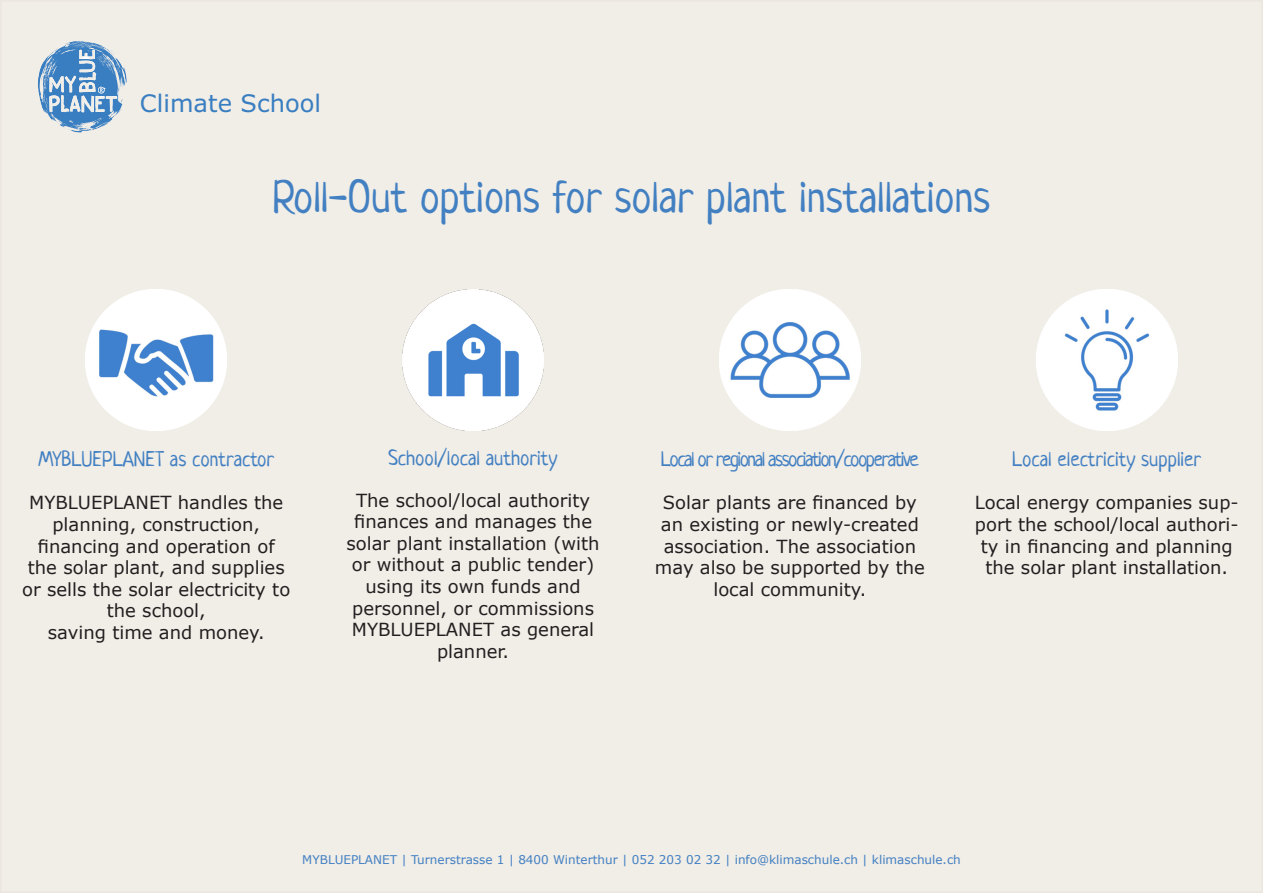
<style>
.page{position:relative;width:1263px;height:893px;background:#fff}
.page>*{position:absolute;margin:0;border:0;box-sizing:border-box;transform-origin:0 0}
.t1{font:45px "Neucha";color:#4280c2}
.t2{font:24.15px "Verdana";color:#397ec1}
.t3{font:21px "Neucha";color:#4280c2}
.t4{font:21px "Neucha";letter-spacing:-.07em;color:#4280c2}
.t5{font:18px/21.6px "Verdana";color:#231f20;text-align:center}
.t6{font:12px "Verdana";color:#4280c2}
</style>
<div class="page">
<div style="left:1px;top:1px;width:1261px;height:891px;background:#f1ede7"></div>
<svg style="left:38px;top:41px;width:39px;height:88px"></svg>
<img style="left:86px;top:289px;width:141px;height:141px">
<img style="left:402px;top:289px;width:142px;height:141px">
<img style="left:719px;top:289px;width:141px;height:142px">
<img style="left:1036px;top:289px;width:141px;height:141px">
<p class="t2" style="left:140px;top:86px;width:183px">Climate School</p>
<p class="t1" style="left:272px;top:169px;width:719px">Roll-Out options for solar plant installations</p>
<p class="t3" style="left:38px;top:446px;width:237px">MYBLUEPLANET as contractor</p>
<p class="t5" style="left:22px;top:492px;width:270px">MYBLUEPLANET handles the planning, construction, financing and operation of the solar plant, and supplies or sells the solar electricity to the school,<br>saving time and money.</p>
<p class="t3" style="left:389px;top:445px;width:170px">School/local authority</p>
<p class="t5" style="left:346px;top:489px;width:255px">The school/local authority finances and manages the solar plant installation (with or without a public tender) using its own funds and personnel, or commissions<br>MYBLUEPLANET as general planner.</p>
<p class="t4" style="left:661px;top:446px;width:259px">Local or regional association/cooperative</p>
<p class="t5" style="left:655px;top:492px;width:272px">Solar plants are financed by an existing or newly-created association. The association may also be supported by the local community.</p>
<p class="t3" style="left:1012px;top:446px;width:190px">Local electricity supplier</p>
<p class="t5" style="left:975px;top:492px;width:265px">Local energy companies sup&shy;port the school/local authori&shy;ty in financing and planning the solar plant installation.</p>
<p class="t6" style="left:302px;top:851px;width:660px">MYBLUEPLANET | Turnerstrasse 1 | 8400 Winterthur | 052 203 02 32 | info@klimaschule.ch | klimaschule.ch</p>
</div>
